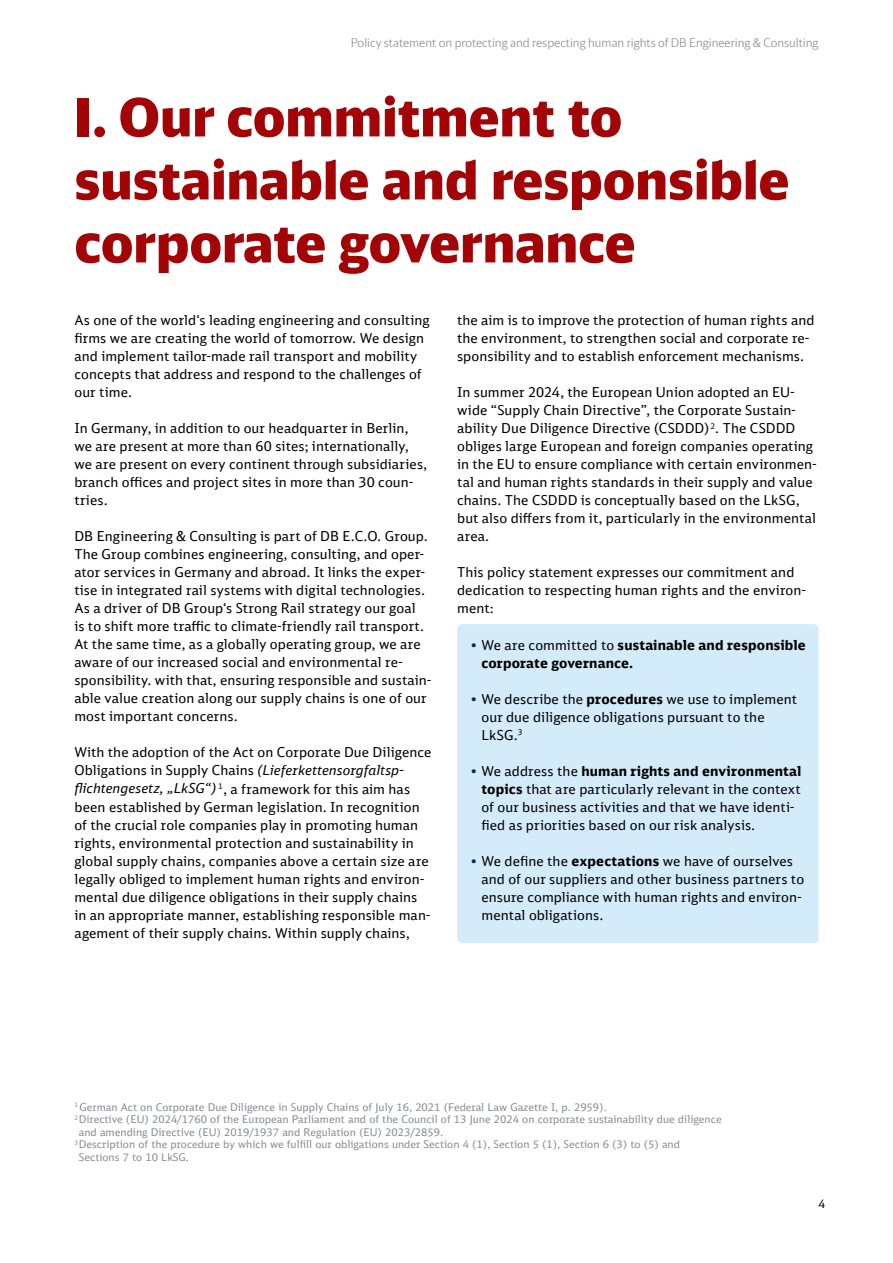
<style>
.page{position:relative;width:893px;height:1263px;background:#fff}
.page>*{position:absolute;margin:0;border:0;box-sizing:border-box;transform-origin:0 0}
.t1{font:900 52.5px/63px "DB Neo Head";color:#a30406}
.t2{font:13.5px/18px "DB Sans";letter-spacing:.01em;color:#000}
.t3{font:700 13.5px/18px "DB Sans";letter-spacing:.015em;color:#000}
.t4{font:300 12px "DB Neo Head";color:#878d93}
.t5{font:11.25px "DB Sans";color:#000}
.t6{font:10.5px "DB Sans";color:#878d93}
.s1{font-style:italic}
.s2{font-weight:400;color:#002b5d}
.s3{font-weight:400}
.s4{color:#002b5d}
.s5{font-weight:700}
</style>
<div class="page">
<div style="left:457px;top:624px;width:362px;height:319px;background:#d4ebf9;border-radius:5px"></div>
<p class="t4" style="left:351px;top:35px;width:469px">Policy statement on protecting and respecting human rights of DB Engineering &amp; Consulting</p>
<h1 class="t1" style="left:74px;top:84px;width:716px">I. Our commitment to sustainable and responsible corporate governance</h1>
<p class="t2" style="left:74px;top:311px;width:357px">As one of the world‘s leading engineering and consulting firms we are creating the world of tomorrow. We design and implement tailor-made rail transport and mobility concepts that address and respond to the challenges of our time.</p>
<p class="t2" style="left:74px;top:419px;width:354px">In Germany, in addition to our headquarter in Berlin, we are present at more than 60 sites; internationally, we are present on every continent through subsidiaries, branch offices and project sites in more than 30 coun&shy;tries.</p>
<p class="t2" style="left:74px;top:527px;width:358px">DB Engineering &amp; Consulting is part of DB E.C.O. Group.<br>The Group combines engineering, consulting, and oper&shy;ator services in Germany and abroad. It links the exper&shy;tise in integrated rail systems with digital technologies.<br>As a driver of DB Group‘s Strong Rail strategy our goal<br>is to shift more traffic to climate-friendly rail transport.<br>At the same time, as a globally operating group, we are aware of our increased social and environmental re&shy;sponsibility. with that, ensuring responsible and sustain&shy;able value creation along our supply chains is one of our most important concerns.</p>
<p class="t2" style="left:74px;top:743px;width:359px">With the adoption of the Act on Corporate Due Diligence Obligations in Supply Chains <span class="s1">(Lieferkettensorgfaltsp&shy;flichtengesetz, „LkSG“)</span> <sup>1</sup>, a framework for this aim has been established by German legislation. In recognition of the crucial role companies play in promoting human rights, environmental protection and sustainability in global supply chains, companies above a certain size are legally obliged to implement human rights and environ&shy;mental due diligence obligations in their supply chains in an appropriate manner, establishing responsible man&shy;agement of their supply chains. Within supply chains,</p>
<p class="t2" style="left:457px;top:311px;width:359px">the aim is to improve the protection of human rights and the environment, to strengthen social and corporate re&shy;sponsibility and to establish enforcement mechanisms.</p>
<p class="t2" style="left:457px;top:383px;width:361px">In summer 2024, the European Union adopted an EU&shy;wide “Supply Chain Directive”, the Corporate Sustain&shy;ability Due Diligence Directive (CSDDD)<sup>2</sup>. The CSDDD obliges large European and foreign companies operating in the EU to ensure compliance with certain environmen&shy;tal and human rights standards in their supply and value chains. The CSDDD is conceptually based on the LkSG, but also differs from it, particularly in the environmental area.</p>
<p class="t2" style="left:457px;top:563px;width:350px">This policy statement expresses our commitment and dedication to respecting human rights and the environ&shy;ment:</p>
<p class="t3" style="left:481px;top:635px;width:326px;text-indent:-12px"><span class="s2">΄</span> <span class="s3">We are committed to</span> sustainable and responsible corporate governance.</p>
<p class="t2" style="left:481px;top:689px;width:317px;text-indent:-12px"><span class="s4">΄</span> We describe the <span class="s5">procedures</span> we use to implement our due diligence obligations pursuant to the<br>LkSG.<sup>3</sup></p>
<p class="t2" style="left:481px;top:761px;width:321px;text-indent:-12px"><span class="s4">΄</span> We address the <span class="s5">human rights and environmental topics</span> that are particularly relevant in the context of our business activities and that we have identi&shy;fied as priorities based on our risk analysis.</p>
<p class="t2" style="left:481px;top:851px;width:324px;text-indent:-12px"><span class="s4">΄</span> We define the <span class="s5">expectations</span> we have of ourselves and of our suppliers and other business partners to ensure compliance with human rights and environ&shy;mental obligations.</p>
<p class="t6" style="left:74px;top:1100px;width:534px"><sup>1</sup> German Act on Corporate Due Diligence in Supply Chains of July 16, 2021 (Federal Law Gazette I, p. 2959).</p>
<p class="t6" style="left:74px;top:1113px;width:649px"><sup>2</sup> Directive (EU) 2024/1760 of the European Parliament and of the Council of 13 June 2024 on corporate sustainability due diligence</p>
<p class="t6" style="left:79px;top:1125px;width:366px">and amending Directive (EU) 2019/1937 and Regulation (EU) 2023/2859.</p>
<p class="t6" style="left:74px;top:1138px;width:607px"><sup>3</sup> Description of the procedure by which we fulfill our obligations under Section 4 (1), Section 5 (1), Section 6 (3) to (5) and</p>
<p class="t6" style="left:79px;top:1150px;width:112px">Sections 7 to 10 LkSG.</p>
<p class="t5" style="left:819px;top:1197px;width:8px">4</p>
</div>
